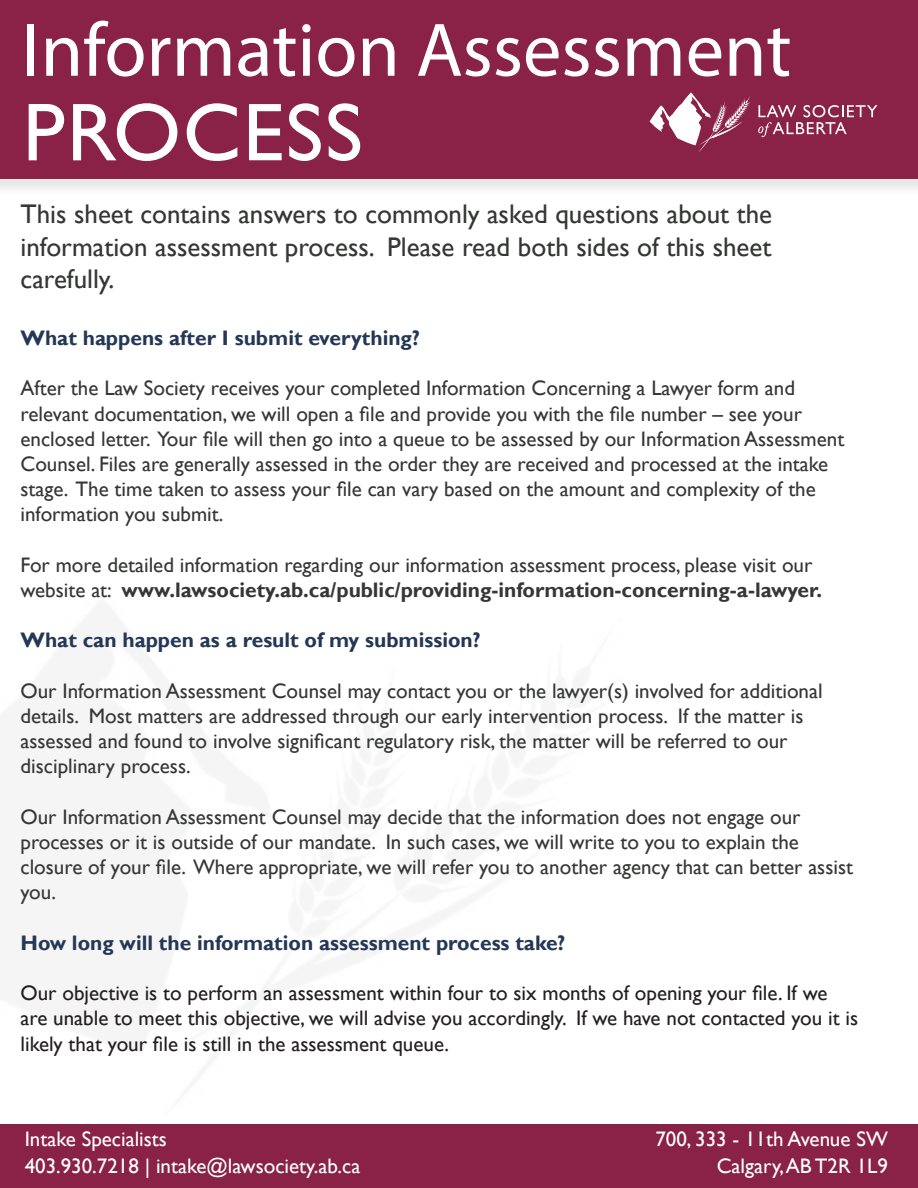
<style>
.page{position:relative;width:918px;height:1188px;background:#fff}
.page>*{position:absolute;margin:0;border:0;box-sizing:border-box;transform-origin:0 0}
.t1{font:82.5px "Gill Sans";letter-spacing:.02em;color:#fff}
.t2{font:76.5px "Myriad Pro";color:#fff}
.t3{font:27px/32.4px "Gill Sans";color:#353735;text-align:justify}
.t4{font:21px/25.2px "Gill Sans";color:#353735}
.t5{font:21px/25.2px "Gill Sans";color:#231f20}
.t6{font:700 21px "Gill Sans";color:#243755}
.t7{font:21px "Gill Sans";color:#fff}
.s1{font-weight:700}
</style>
<div class="page">
<div style="left:0;top:0;width:918px;height:197px;background:#231f20;opacity:.11"></div>
<div style="left:0;top:0;width:918px;height:178px;background:#8a2146"></div>
<div style="left:0;top:1124px;width:918px;height:64px;background:#8a2146"></div>
<svg style="left:758px;top:105px;width:120px;height:32px"></svg>
<svg style="left:650px;top:93px;width:101px;height:59px"></svg>
<p class="t2" style="left:22px;top:3px;width:771px">Information Assessment</p>
<p class="t1" style="left:23px;top:85px;width:341px">PROCESS</p>
<p class="t3" style="left:21px;top:198px;width:753px">This sheet contains answers to commonly asked questions about the information assessment process. Please read both sides of this sheet carefully.</p>
<p class="t6" style="left:21px;top:325px;width:401px">What happens after I submit everything?</p>
<p class="t4" style="left:21px;top:376px;width:825px">After the Law Society receives your completed Information Concerning a Lawyer form and relevant documentation, we will open a file and provide you with the file number – see your enclosed letter. Your file will then go into a queue to be assessed by our Information Assessment Counsel. Files are generally assessed in the order they are received and processed at the intake stage. The time taken to assess your file can vary based on the amount and complexity of the information you submit.</p>
<p class="t4" style="left:21px;top:553px;width:803px">For more detailed information regarding our information assessment process, please visit our website at: <span class="s1">www.lawsociety.ab.ca/public/providing-information-concerning-a-lawyer.</span></p>
<p class="t6" style="left:21px;top:628px;width:462px">What can happen as a result of my submission?</p>
<p class="t4" style="left:21px;top:679px;width:804px">Our Information Assessment Counsel may contact you or the lawyer(s) involved for additional details. Most matters are addressed through our early intervention process. If the matter is assessed and found to involve significant regulatory risk, the matter will be referred to our disciplinary process.</p>
<p class="t4" style="left:21px;top:805px;width:834px">Our Information Assessment Counsel may decide that the information does not engage our processes or it is outside of our mandate. In such cases, we will write to you to explain the closure of your file. Where appropriate, we will refer you to another agency that can better assist you.</p>
<p class="t6" style="left:21px;top:930px;width:547px">How long will the information assessment process take?</p>
<p class="t5" style="left:21px;top:981px;width:839px">Our objective is to perform an assessment within four to six months of opening your file. If we are unable to meet this objective, we will advise you accordingly. If we have not contacted you it is likely that your file is still in the assessment queue.</p>
<p class="t7" style="left:25px;top:1127px;width:144px">Intake Specialists</p>
<p class="t7" style="left:25px;top:1154px;width:337px">403.930.7218 | intake@lawsociety.ab.ca</p>
<p class="t7" style="left:655px;top:1127px;width:234px">700, 333 - 11th Avenue SW</p>
<p class="t7" style="left:717px;top:1154px;width:173px">Calgary, AB T2R 1L9</p>
</div>
